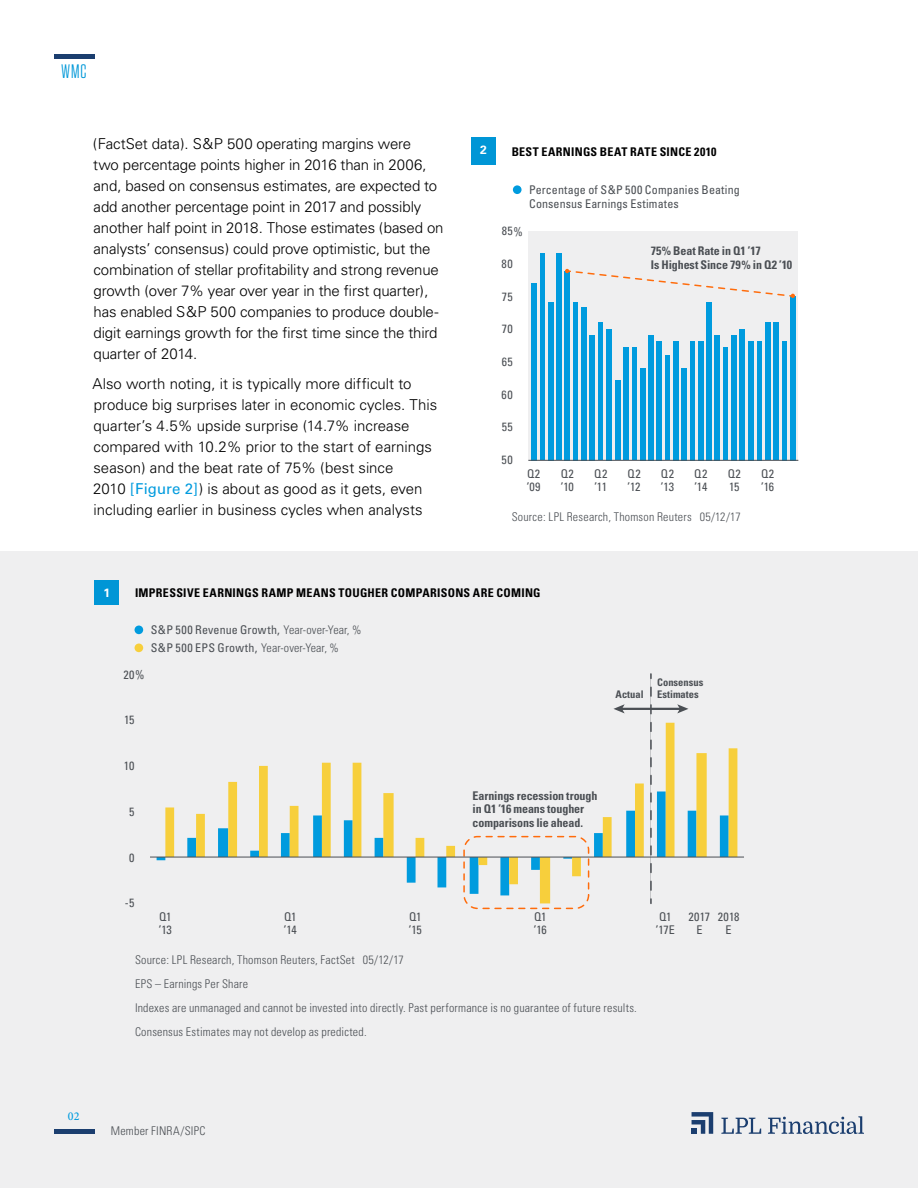
<style>
.page{position:relative;width:918px;height:1188px;background:#fff}
.page>*{position:absolute;margin:0;border:0;box-sizing:border-box;transform-origin:0 0}
.t1{font:19.5px "Tungsten Narrow";color:#0098d8}
.t2{font:300 15px/21px "Univers";letter-spacing:-.005em;color:#000}
.t3{font:300 condensed 12px/24px "Univers";letter-spacing:.015em;color:#4b4f54}
.t4{font:condensed 12px/13.5px "Univers";letter-spacing:.01em;color:#4b4f54}
.t5{font:700 condensed 12px/13.5px "Univers";letter-spacing:-.005em;color:#4b4f54}
.t6{font:700 condensed 12px "Univers";letter-spacing:.025em;color:#000}
.t7{font:500 12px "Minion Pro";color:#009bde}
.t8{font:700 12px "Univers";color:#fff}
.t9{font:700 condensed 10.5px "Univers";color:#4b4f54}
.s1{font-weight:400;color:#009bde}
.s2{font-weight:300}
</style>
<div class="page">
<div style="left:0;top:1068px;width:918px;height:120px;background:#efeff0"></div>
<hr style="left:54px;top:1130px;width:40px;height:4px;background:#1b3e6f">
<hr style="left:54px;top:54px;width:40px;height:4px;background:#1b3e6f">
<svg style="left:692px;top:1112px;width:21px;height:22px"></svg>
<svg style="left:721px;top:1118px;width:40px;height:16px"></svg>
<svg style="left:768px;top:1116px;width:96px;height:18px"></svg>
<div style="left:0;top:551px;width:918px;height:517px;background:#efeff0"></div>
<div style="left:94px;top:580px;width:25px;height:25px;background:#0096d6"></div>
<hr style="left:621px;top:708px;width:60px;height:2px;background:#4b4f54">
<svg style="left:613px;top:704px;width:12px;height:9px"></svg>
<svg style="left:677px;top:704px;width:11px;height:9px"></svg>
<svg style="left:650px;top:674px;width:2px;height:49px"></svg>
<div style="left:135px;top:644px;width:8px;height:8px;background:#f7cf3c;border-radius:50%"></div>
<div style="left:135px;top:626px;width:8px;height:8px;background:#009bde;border-radius:50%"></div>
<svg style="left:165px;top:723px;width:572px;height:180px"></svg>
<div style="left:463px;top:836px;width:126px;height:73px;border:2px dashed #ff6c0c;border-radius:14px"></div>
<hr style="left:150px;top:857px;width:594px;height:1px;background:#4b4f54">
<div style="left:471px;top:137px;width:25px;height:28px;background:#0096d6"></div>
<div style="left:528px;top:231px;width:270px;height:229px;background:#efeff0"></div>
<div style="left:513px;top:185px;width:9px;height:9px;background:#009bde;border-radius:50%"></div>
<div style="left:790px;top:296px;width:6px;height:164px;background:#009bde"></div>
<hr style="left:782px;top:341px;width:4px;height:119px;background:#009bde">
<div style="left:773px;top:322px;width:5px;height:138px;background:#009bde"></div>
<div style="left:765px;top:322px;width:5px;height:138px;background:#009bde"></div>
<hr style="left:757px;top:341px;width:4px;height:119px;background:#009bde">
<div style="left:748px;top:341px;width:5px;height:119px;background:#009bde"></div>
<div style="left:740px;top:329px;width:5px;height:131px;background:#009bde"></div>
<div style="left:732px;top:335px;width:5px;height:125px;background:#009bde"></div>
<hr style="left:724px;top:348px;width:4px;height:112px;background:#009bde">
<div style="left:715px;top:335px;width:5px;height:125px;background:#009bde"></div>
<div style="left:707px;top:302px;width:5px;height:158px;background:#009bde"></div>
<div style="left:698px;top:341px;width:6px;height:119px;background:#009bde"></div>
<hr style="left:691px;top:341px;width:4px;height:119px;background:#009bde">
<div style="left:681px;top:368px;width:6px;height:92px;background:#009bde"></div>
<div style="left:673px;top:341px;width:6px;height:119px;background:#009bde"></div>
<hr style="left:665px;top:355px;width:4px;height:105px;background:#009bde">
<div style="left:656px;top:341px;width:6px;height:119px;background:#009bde"></div>
<div style="left:648px;top:335px;width:5px;height:125px;background:#009bde"></div>
<div style="left:640px;top:368px;width:5px;height:92px;background:#009bde"></div>
<hr style="left:632px;top:348px;width:4px;height:112px;background:#009bde">
<div style="left:623px;top:348px;width:5px;height:112px;background:#009bde"></div>
<div style="left:615px;top:380px;width:5px;height:80px;background:#009bde"></div>
<div style="left:607px;top:329px;width:5px;height:131px;background:#009bde"></div>
<hr style="left:599px;top:322px;width:4px;height:138px;background:#009bde">
<div style="left:590px;top:335px;width:5px;height:125px;background:#009bde"></div>
<div style="left:582px;top:307px;width:5px;height:153px;background:#009bde"></div>
<hr style="left:574px;top:302px;width:4px;height:158px;background:#009bde">
<div style="left:564px;top:271px;width:6px;height:189px;background:#009bde"></div>
<div style="left:556px;top:254px;width:6px;height:206px;background:#009bde"></div>
<div style="left:548px;top:302px;width:6px;height:158px;background:#009bde"></div>
<hr style="left:540px;top:254px;width:4px;height:206px;background:#009bde">
<div style="left:531px;top:283px;width:6px;height:177px;background:#009bde"></div>
<svg style="left:565px;top:269px;width:230px;height:29px"></svg>
<hr style="left:528px;top:460px;width:270px;height:1px;background:#4b4f54">
<h1 class="t1" style="left:61px;top:62px;width:27px">WMC</h1>
<p class="t2" style="left:93px;top:133px;width:352px">(FactSet data). S&amp;P 500 operating margins were<br>two percentage points higher in 2016 than in 2006, and, based on consensus estimates, are expected to add another percentage point in 2017 and possibly another half point in 2018. Those estimates (based on analysts’ consensus) could prove optimistic, but the combination of stellar profitability and strong revenue growth (over 7% year over year in the first quarter), has enabled S&amp;P 500 companies to produce double&shy;digit earnings growth for the first time since the third quarter of 2014.</p>
<p class="t2" style="left:93px;top:373px;width:346px">Also worth noting, it is typically more difficult to produce big surprises later in economic cycles. This quarter’s 4.5% upside surprise (14.7% increase compared with 10.2% prior to the start of earnings season) and the beat rate of 75% (best since<br>2010 <span class="s1">[Figure 2]</span>) is about as good as it gets, even including earlier in business cycles when analysts</p>
<p class="t8" style="left:480px;top:143px;width:8px">2</p>
<p class="t6" style="left:512px;top:144px;width:206px">BEST EARNINGS BEAT RATE SINCE 2010</p>
<p class="t4" style="left:529px;top:182px;width:212px;line-height:14.4px">Percentage of S&amp;P 500 Companies Beating<br>Consensus Earnings Estimates</p>
<p class="t5" style="left:651px;top:244px;width:143px">75% Beat Rate in Q1 ’17<br>Is Highest Since 79% in Q2 ’10</p>
<p class="t4" style="left:502px;top:224px;width:23px">85%</p>
<p class="t4" style="left:502px;top:257px;width:13px">80</p>
<p class="t4" style="left:502px;top:290px;width:13px">75</p>
<p class="t4" style="left:502px;top:322px;width:13px">70</p>
<p class="t4" style="left:502px;top:355px;width:13px">65</p>
<p class="t4" style="left:502px;top:387px;width:13px">60</p>
<p class="t4" style="left:502px;top:420px;width:13px">55</p>
<p class="t4" style="left:502px;top:453px;width:13px">50</p>
<p class="t4" style="left:527px;top:467px;width:15px">Q2 ’09</p>
<p class="t4" style="left:761px;top:467px;width:15px">Q2 ’16</p>
<p class="t4" style="left:561px;top:467px;width:15px">Q2 ’10</p>
<p class="t4" style="left:594px;top:467px;width:15px">Q2 ’11</p>
<p class="t4" style="left:728px;top:467px;width:15px">Q2<br>15</p>
<p class="t4" style="left:628px;top:467px;width:15px">Q2 ’12</p>
<p class="t4" style="left:661px;top:467px;width:15px">Q2 ’13</p>
<p class="t4" style="left:694px;top:467px;width:15px">Q2 ’14</p>
<p class="t3" style="left:512px;top:505px;width:230px">Source: LPL Research, Thomson Reuters 05/12/17</p>
<p class="t8" style="left:103px;top:585px;width:8px">1</p>
<p class="t6" style="left:135px;top:586px;width:407px">IMPRESSIVE EARNINGS RAMP MEANS TOUGHER COMPARISONS ARE COMING</p>
<p class="t4" style="left:151px;top:623px;width:212px">S&amp;P 500 Revenue Growth, <span class="s2">Year-over-Year, %</span></p>
<p class="t4" style="left:151px;top:641px;width:190px">S&amp;P 500 EPS Growth, <span class="s2">Year-over-Year, %</span></p>
<p class="t4" style="left:123px;top:667px;width:23px">20%</p>
<p class="t4" style="left:124px;top:713px;width:12px">15</p>
<p class="t4" style="left:124px;top:759px;width:12px">10</p>
<p class="t4" style="left:129px;top:805px;width:7px">5</p>
<p class="t4" style="left:129px;top:850px;width:7px">0</p>
<p class="t4" style="left:125px;top:896px;width:11px">-5</p>
<p class="t9" style="left:657px;top:676px;width:48px">Consensus</p>
<p class="t9" style="left:616px;top:688px;width:30px">Actual</p>
<p class="t9" style="left:657px;top:688px;width:43px">Estimates</p>
<p class="t5" style="left:473px;top:789px;width:126px">Earnings recession trough in Q1 ’16 means tougher comparisons lie ahead.</p>
<p class="t4" style="left:159px;top:910px;width:15px">Q1 ’13</p>
<p class="t4" style="left:656px;top:910px;width:21px">Q1 ’17E</p>
<p class="t4" style="left:718px;top:910px;width:23px;text-align:center">2018<br>E</p>
<p class="t4" style="left:284px;top:910px;width:15px">Q1 ’14</p>
<p class="t4" style="left:409px;top:910px;width:14px">Q1 ’15</p>
<p class="t4" style="left:534px;top:910px;width:14px">Q1 ’16</p>
<p class="t4" style="left:689px;top:910px;width:23px;text-align:center">2017<br>E</p>
<p class="t7" style="left:68px;top:1108px;width:13px">02</p>
<p class="t3" style="left:135px;top:948px;width:503px">Source: LPL Research, Thomson Reuters, FactSet 05/12/17<br>EPS – Earnings Per Share<br>Indexes are unmanaged and cannot be invested into directly. Past performance is no guarantee of future results.<br>Consensus Estimates may not develop as predicted.</p>
<p class="t3" style="left:111px;top:1118px;width:96px">Member FINRA/SIPC</p>
</div>
